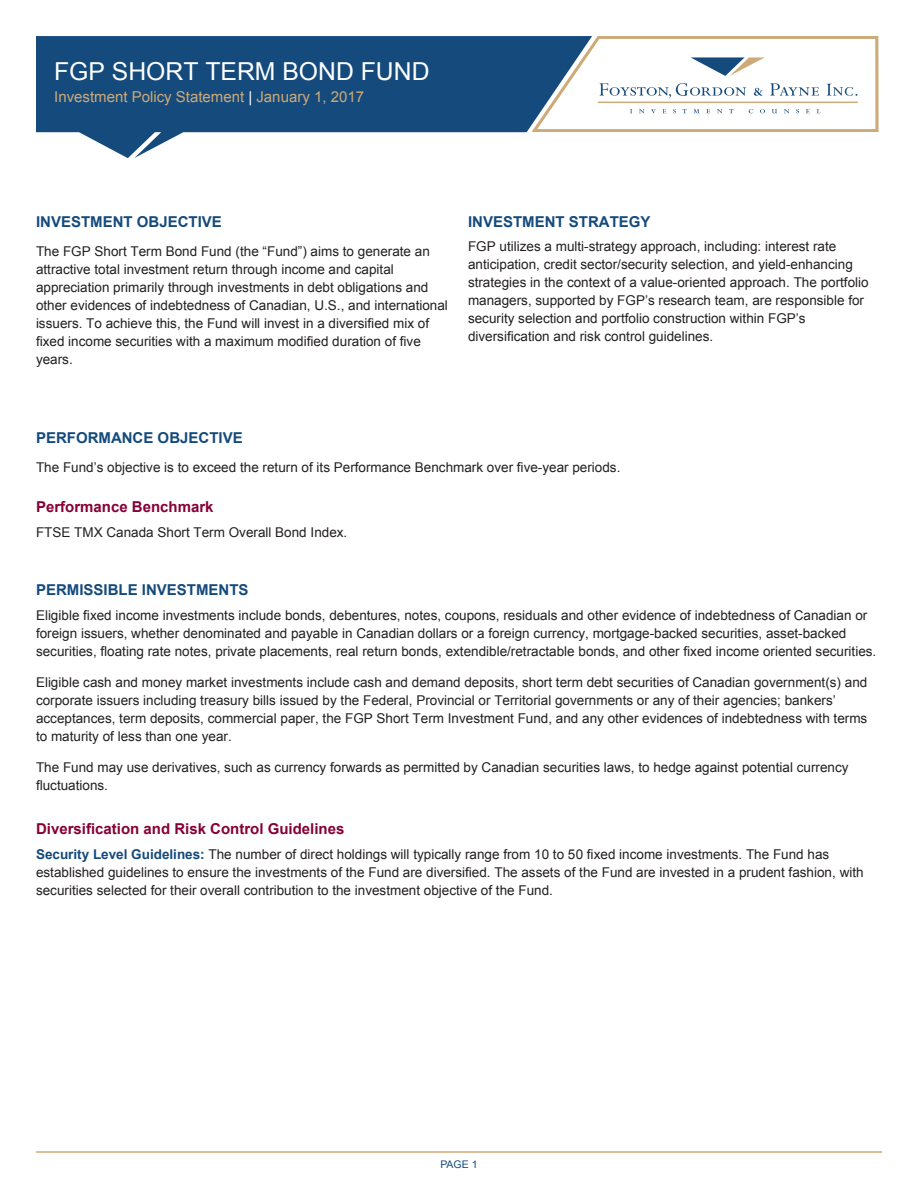
<style>
.page{position:relative;width:918px;height:1188px;background:#fff}
.page>*{position:absolute;margin:0;border:0;box-sizing:border-box;transform-origin:0 0}
.t1{font:24.75px "Arial";color:#fff}
.Heads_Blue_CAPS{font:700 15px "Arial";color:#144a7c}
.Heads_Brown_UL{font:700 15px "Arial";color:#860037}
.t2{font:15px "Arial";color:#ceaa78}
.Body_Copy{font:700 15px "Arial";color:#860037}
.Body_Copy-2{font:700 15px "Arial";color:#144a7c}
.Body_Copy-3{font:13.5px/18px "Arial";color:#231f20}
.t3{font:10.5px "Arial";color:#144a7c}
.s1{color:#fff}
.s2{font-weight:700;color:#144a7c}
</style>
<div class="page">
<svg style="left:592px;top:36px;width:287px;height:96px"></svg>
<svg style="left:36px;top:36px;width:556px;height:122px;fill:#144a7c"></svg>
<hr style="left:36px;top:1151px;width:846px;height:2px;background:#ceaa78">
<p class="t1" style="left:54px;top:55px;width:377px">FGP SHORT TERM BOND FUND</p>
<p class="t2" style="left:54px;top:87px;width:311px">Investment Policy Statement <span class="s1">|</span> January 1, 2017</p>
<p class="Heads_Blue_CAPS" style="left:36px;top:212px;width:187px">INVESTMENT OBJECTIVE</p>
<p class="Body_Copy-3" style="left:36px;top:242px;width:413px">The FGP Short Term Bond Fund (the “Fund”) aims to generate an attractive total investment return through income and capital appreciation primarily through investments in debt obligations and other evidences of indebtedness of Canadian, U.S., and international issuers. To achieve this, the Fund will invest in a diversified mix of fixed income securities with a maximum modified duration of five years.</p>
<p class="Body_Copy-2" style="left:468px;top:212px;width:184px">INVESTMENT STRATEGY</p>
<p class="Body_Copy-3" style="left:468px;top:238px;width:402px">FGP utilizes a multi-strategy approach, including: interest rate anticipation, credit sector/security selection, and yield-enhancing strategies in the context of a value-oriented approach. The portfolio managers, supported by FGP’s research team, are responsible for security selection and portfolio construction within FGP’s diversification and risk control guidelines.</p>
<p class="Heads_Blue_CAPS" style="left:36px;top:428px;width:208px">PERFORMANCE OBJECTIVE</p>
<p class="Body_Copy-3" style="left:36px;top:458px;width:586px">The Fund’s objective is to exceed the return of its Performance Benchmark over five-year periods.</p>
<p class="Body_Copy" style="left:36px;top:497px;width:179px">Performance Benchmark</p>
<p class="Body_Copy-3" style="left:36px;top:523px;width:313px">FTSE TMX Canada Short Term Overall Bond Index.</p>
<p class="Heads_Blue_CAPS" style="left:36px;top:580px;width:214px">PERMISSIBLE INVESTMENTS</p>
<p class="Body_Copy-3" style="left:36px;top:607px;width:842px">Eligible fixed income investments include bonds, debentures, notes, coupons, residuals and other evidence of indebtedness of Canadian or foreign issuers, whether denominated and payable in Canadian dollars or a foreign currency, mortgage-backed securities, asset-backed securities, floating rate notes, private placements, real return bonds, extendible/retractable bonds, and other fixed income oriented securities.</p>
<p class="Body_Copy-3" style="left:36px;top:673px;width:833px">Eligible cash and money market investments include cash and demand deposits, short term debt securities of Canadian government(s) and corporate issuers including treasury bills issued by the Federal, Provincial or Territorial governments or any of their agencies; bankers’ acceptances, term deposits, commercial paper, the FGP Short Term Investment Fund, and any other evidences of indebtedness with terms to maturity of less than one year.</p>
<p class="Body_Copy-3" style="left:36px;top:759px;width:814px">The Fund may use derivatives, such as currency forwards as permitted by Canadian securities laws, to hedge against potential currency fluctuations.</p>
<p class="Heads_Brown_UL" style="left:36px;top:819px;width:310px">Diversification and Risk Control Guidelines</p>
<p class="Body_Copy-3" style="left:36px;top:845px;width:829px"><span class="s2">Security Level Guidelines:</span> The number of direct holdings will typically range from 10 to 50 fixed income investments. The Fund has established guidelines to ensure the investments of the Fund are diversified. The assets of the Fund are invested in a prudent fashion, with securities selected for their overall contribution to the investment objective of the Fund.</p>
<p class="t3" style="left:440px;top:1157px;width:39px">PAGE 1</p>
</div>
